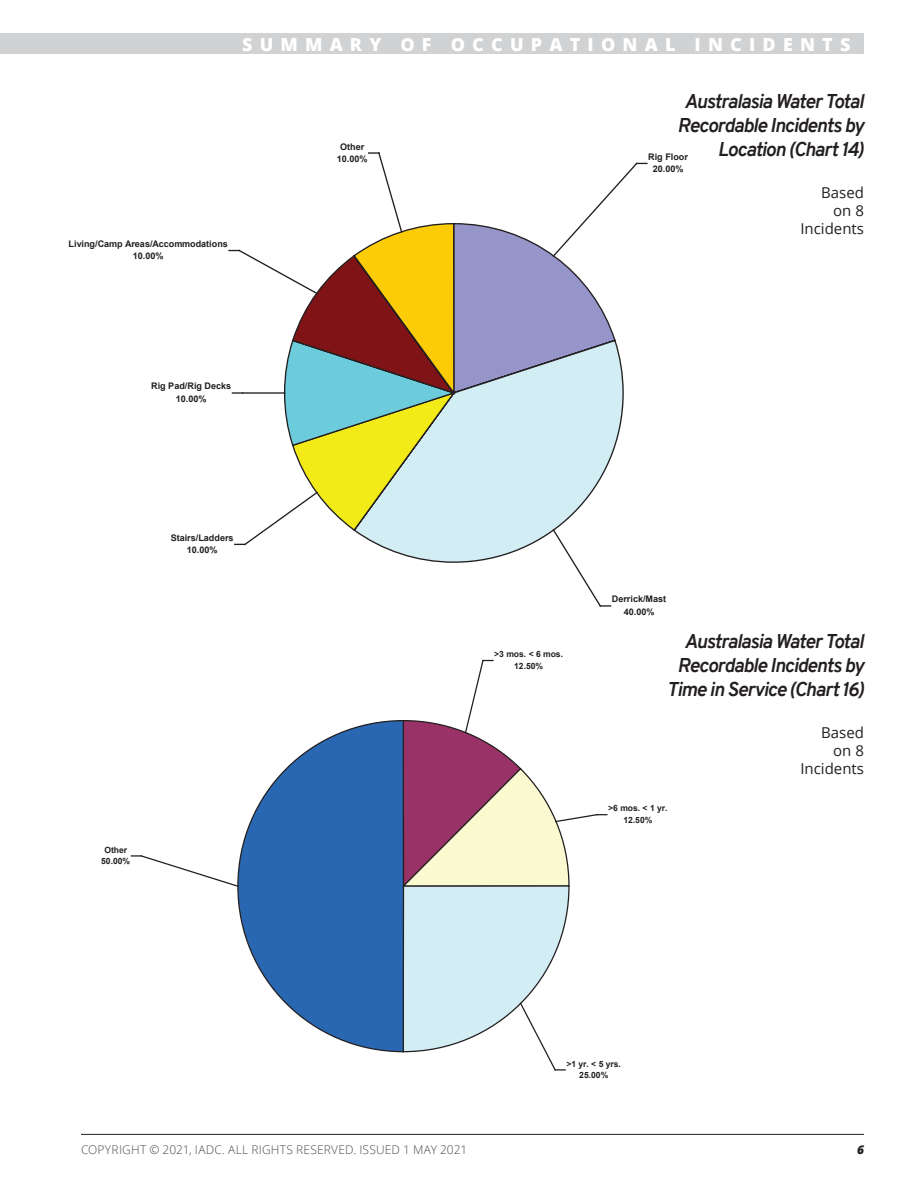
<style>
.page{position:relative;width:918px;height:1188px;background:#fff}
.page>*{position:absolute;margin:0;border:0;box-sizing:border-box;transform-origin:0 0}
.t1{font:italic 700 19.5px/24px "Overpass";letter-spacing:-.045em;color:#231f20;text-align:right}
.t2{font:800 18px "Open Sans";letter-spacing:.4em;color:#fff}
.t3{font:15px/18px "Open Sans";color:#231f20;text-align:right}
.t4{font:300 12px "Open Sans";letter-spacing:.015em;color:#4b4c4d}
.t5{font:italic 800 12px "Open Sans";color:#231f20}
.t6{font:700 11.25px "Arial";color:#231f20}
.t7{font:700 9px/12.3px "Arial";color:#231f20;text-align:center}
.t8{font:700 8.55px/11.6px "Arial";color:#231f20;text-align:center}
</style>
<div class="page">
<div style="left:0;top:34px;width:864px;height:20px;background:#d1d2d4"></div>
<hr style="left:81px;top:1134px;width:783px;height:1px;background:#231f20">
<svg style="left:229px;top:152px;width:418px;height:455px"></svg>
<svg style="left:237px;top:720px;width:165px;height:333px"></svg>
<svg style="left:402px;top:659px;width:205px;height:412px"></svg>
<svg style="left:131px;top:854px;width:109px;height:34px"></svg>
<p class="t2" style="left:242px;top:31px;width:610px">SUMMARY OF OCCUPATIONAL INCIDENTS</p>
<p class="t7" style="left:69px;top:238px;width:161px">Living/Camp Areas/Accommodations<br>10.00%</p>
<p class="t7" style="left:151px;top:380px;width:82px">Rig Pad/Rig Decks<br>10.00%</p>
<p class="t7" style="left:171px;top:532px;width:64px">Stairs/Ladders<br>10.00%</p>
<p class="t7" style="left:337px;top:140px;width:32px">Other<br>10.00%</p>
<p class="t8" style="left:101px;top:844px;width:31px">Other<br>50.00%</p>
<p class="t1" style="left:678px;top:89px;width:188px">Australasia Water Total<br>Recordable Incidents by<br>Location (Chart 14)</p>
<p class="t7" style="left:648px;top:151px;width:41px">Rig Floor<br>20.00%</p>
<p class="t3" style="left:800px;top:183px;width:65px">Based on 8<br>Incidents</p>
<p class="t8" style="left:494px;top:649px;width:70px">&gt;3 mos. &lt; 6 mos.<br>12.50%</p>
<p class="t7" style="left:612px;top:593px;width:56px">Derrick/Mast<br>40.00%</p>
<p class="t1" style="left:667px;top:629px;width:199px">Australasia Water Total<br>Recordable Incidents by<br>Time in Service (Chart 16)</p>
<p class="t8" style="left:608px;top:803px;width:61px">&gt;6 mos. &lt; 1 yr.<br>12.50%</p>
<p class="t3" style="left:800px;top:723px;width:65px">Based on 8<br>Incidents</p>
<p class="t6" style="left:831px;top:744px;width:15px">- 8</p>
<p class="t4" style="left:81px;top:1142px;width:388px">COPYRIGHT © 2021, IADC. ALL RIGHTS RESERVED. ISSUED 1 MAY 2021</p>
<p class="t8" style="left:566px;top:1058px;width:56px">&gt;1 yr. &lt; 5 yrs.<br>25.00%</p>
<p class="t5" style="left:857px;top:1141px;width:8px">6</p>
</div>
